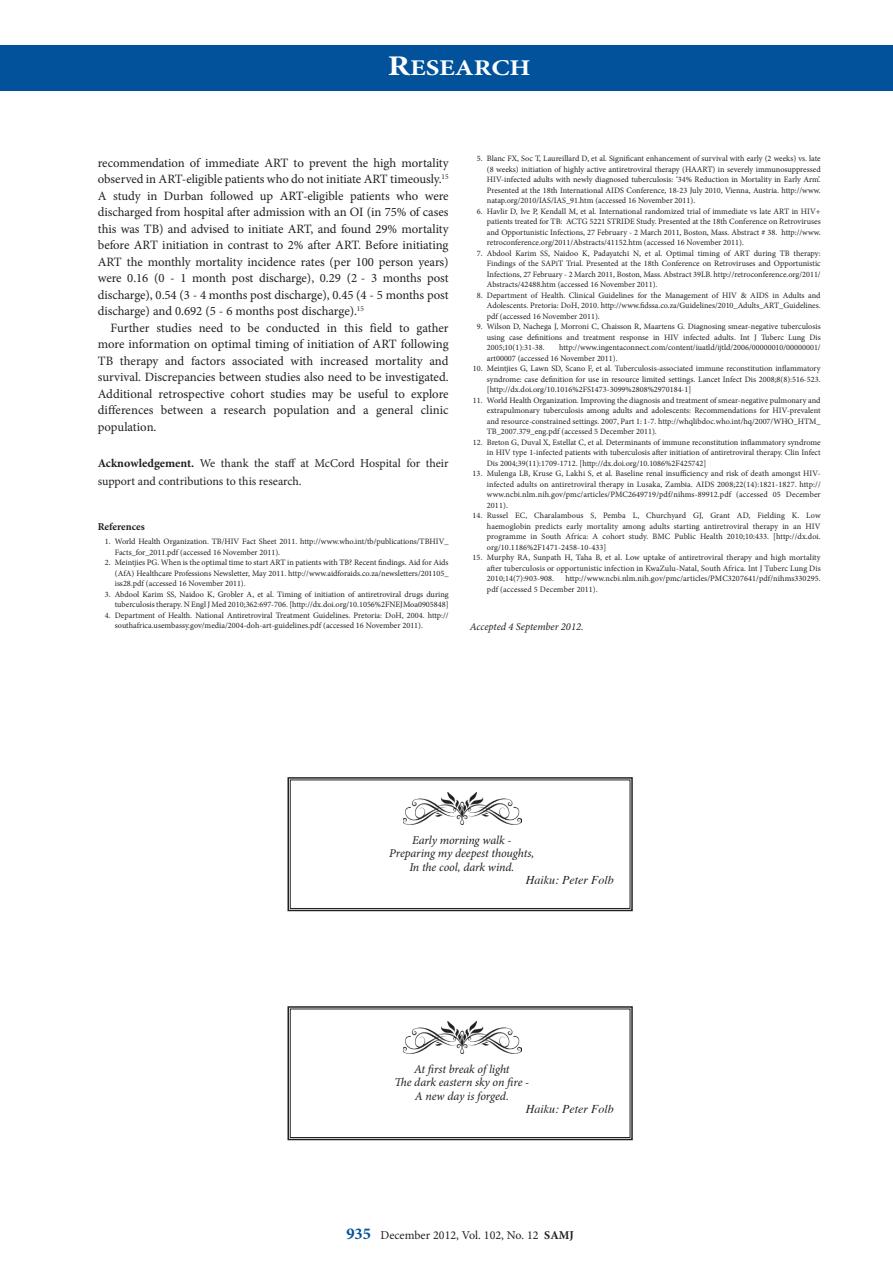
<style>
.page{position:relative;width:893px;height:1263px;background:#fff}
.page>*{position:absolute;margin:0;border:0;box-sizing:border-box;transform-origin:0 0}
.t1{font:700 22.5px "Minion Pro";color:#fff;scale:1.2 1}
.BODY_TEXT_INDENT{font:12.75px/16.5px "Minion Pro";letter-spacing:-.005em;color:#231f20;text-align:justify}
.ACKNOWLEGEMENTS{font:12px/18px "Minion Pro";letter-spacing:-.005em;color:#231f20}
.CAPTIONS{font:italic 12px "Minion Pro";letter-spacing:-.01em;color:#231f20}
.CAPTIONS-2{font:italic 12px "Times";color:#231f20}
.ACCEPTED{font:italic 10.5px "Minion Pro";letter-spacing:-.005em;color:#231f20}
.REFERENCE_HEADING{font:700 10.5px "Minion Pro";letter-spacing:-.005em;color:#231f20}
.t2{font:8.25px/10.5px "Minion Pro";color:#231f20;text-align:justify}
.s1{font-size:28.5px}
.s2{font-weight:700}
.s3{font-weight:700;font-size:16.5px;color:#01529a}
</style>
<div class="page">
<div style="left:0;top:45px;width:893px;height:45px;background:#01529a"></div>
<svg style="left:287px;top:1006px;width:346px;height:135px"></svg>
<div style="left:290px;top:1009px;width:340px;height:129px;border:1px solid #231f20"></div>
<img style="left:403px;top:1021px;width:118px;height:32px">
<svg style="left:287px;top:777px;width:346px;height:135px"></svg>
<div style="left:290px;top:780px;width:340px;height:129px;border:1px solid #231f20"></div>
<img style="left:403px;top:792px;width:118px;height:32px">
<h1 class="t1" style="left:388px;top:52px;width:121px"><span class="s1">R</span>ESEARCH</h1>
<p class="BODY_TEXT_INDENT" style="left:98px;top:154px;width:352px">recommendation of immediate ART to prevent the high mortality observed in ART-eligible patients who do not initiate ART timeously.<sup>15<br></sup>A study in Durban followed up ART-eligible patients who were discharged from hospital after admission with an OI (in 75% of cases this was TB) and advised to initiate ART, and found 29% mortality before ART initiation in contrast to 2% after ART. Before initiating ART the monthly mortality incidence rates (per 100 person years) were 0.16 (0 - 1 month post discharge), 0.29 (2 - 3 months post discharge), 0.54 (3 - 4 months post discharge), 0.45 (4 - 5 months post discharge) and 0.692 (5 - 6 months post discharge).<sup>15</sup></p>
<p class="BODY_TEXT_INDENT" style="left:98px;top:319px;width:352px;text-indent:13px">Further studies need to be conducted in this field to gather more information on optimal timing of initiation of ART following TB therapy and factors associated with increased mortality and survival. Discrepancies between studies also need to be investigated.<br>Additional retrospective cohort studies may be useful to explore differences between a research population and a general clinic population.</p>
<p class="ACKNOWLEGEMENTS" style="left:98px;top:454px;width:352px"><span class="s2">Acknowledgement.</span> We thank the staff at McCord Hospital for their support and contributions to this research.</p>
<h5 class="REFERENCE_HEADING" style="left:98px;top:519px;width:48px">References</h5>
<p class="t2" style="left:115px;top:536px;width:335px;text-indent:-10px">1. World Health Organization. TB/HIV Fact Sheet 2011. http://www.who.int/tb/publications/TBHIV_<br>Facts_for_2011.pdf (accessed 16 November 2011).</p>
<p class="t2" style="left:115px;top:557px;width:335px;text-indent:-10px">2. Meintjies PG. When is the optimal time to start ART in patients with TB? Recent findings. Aid for Aids (AfA) Healthcare Professions Newsletter, May 2011. http://www.aidforaids.co.za/newsletters/201105_ iss28.pdf (accessed 16 November 2011).</p>
<p class="t2" style="left:105px;top:589px;width:345px;text-align:right">3. Abdool Karim SS, Naidoo K, Grobler A, et al. Timing of initiation of antiretroviral drugs during tuberculosis therapy. N Engl J Med 2010;362:697-706. [http://dx.doi.org/10.1056%2FNEJMoa0905848]</p>
<p class="t2" style="left:115px;top:610px;width:335px;text-indent:-10px">4. Department of Health. National Antiretroviral Treatment Guidelines. Pretoria: DoH, 2004. http:// southafrica.usembassy.gov/media/2004-doh-art-guidelines.pdf (accessed 16 November 2011).</p>
<p class="t2" style="left:487px;top:153px;width:335px;text-indent:-10px">5. Blanc FX, Soc T, Laureillard D, et al. Significant enhancement of survival with early (2 weeks) vs. late (8 weeks) initiation of highly active antiretroviral therapy (HAART) in severely immunosuppressed HIV-infected adults with newly diagnosed tuberculosis: ‘34% Reduction in Mortality in Early Arm’.<br>Presented at the 18th International AIDS Conference, 18-23 July 2010, Vienna, Austria. http://www. natap.org/2010/IAS/IAS_91.htm (accessed 16 November 2011).</p>
<p class="t2" style="left:487px;top:206px;width:335px;text-indent:-10px">6. Havlir D, Ive P, Kendall M, et al. International randomized trial of immediate vs late ART in HIV+ patients treated for TB: ACTG 5221 STRIDE Study. Presented at the 18th Conference on Retroviruses and Opportunistic Infections, 27 February - 2 March 2011, Boston, Mass. Abstract # 38. http://www. retroconference.org/2011/Abstracts/41152.htm (accessed 16 November 2011).</p>
<p class="t2" style="left:487px;top:248px;width:335px;text-indent:-10px">7. Abdool Karim SS, Naidoo K, Padayatchi N, et al. Optimal timing of ART during TB therapy:<br>Findings of the SAPiT Trial. Presented at the 18th Conference on Retroviruses and Opportunistic Infections, 27 February - 2 March 2011, Boston, Mass. Abstract 39LB. http://retroconference.org/2011/ Abstracts/42488.htm (accessed 16 November 2011).</p>
<p class="t2" style="left:487px;top:290px;width:335px;text-indent:-10px">8. Department of Health. Clinical Guidelines for the Management of HIV &amp; AIDS in Adults and Adolescents. Pretoria: DoH, 2010. http://www.fidssa.co.za/Guidelines/2010_Adults_ART_Guidelines. pdf (accessed 16 November 2011).</p>
<p class="t2" style="left:487px;top:321px;width:335px;text-indent:-10px">9. Wilson D, Nachega J, Morroni C, Chaisson R, Maartens G. Diagnosing smear-negative tuberculosis using case definitions and treatment response in HIV infected adults. Int J Tuberc Lung Dis 2005;10(1):31-38.</p>
<p class="t2" style="left:487px;top:342px;width:335px;text-indent:72px">http://www.ingentaconnect.com/content/iuatld/ijtld/2006/00000010/00000001/ art00007 (accessed 16 November 2011).</p>
<p class="t2" style="left:487px;top:363px;width:335px;text-indent:-14px">10. Meintjies G, Lawn SD, Scano F, et al. Tuberculosis-associated immune reconstitution inflammatory syndrome: case definition for use in resource limited settings. Lancet Infect Dis 2008;8(8):516-523. [http://dx.doi.org/10.1016%2FS1473-3099%2808%2970184-1]</p>
<p class="t2" style="left:487px;top:395px;width:335px;text-indent:-14px">11. World Health Organization. Improving the diagnosis and treatment of smear-negative pulmonary and extrapulmonary tuberculosis among adults and adolescents: Recommendations for HIV-prevalent and resource-constrained settings. 2007, Part 1: 1-7. http://whqlibdoc.who.int/hq/2007/WHO_HTM_ TB_2007.379_eng.pdf (accessed 5 December 2011).</p>
<p class="t2" style="left:487px;top:437px;width:335px;text-indent:-14px">12. Breton G, Duval X, Estellat C, et al. Determinants of immune reconstitution inflammatory syndrome in HIV type 1-infected patients with tuberculosis after initiation of antiretroviral therapy. Clin Infect Dis 2004;39(11):1709-1712. [http://dx.doi.org/10.1086%2F425742]</p>
<p class="t2" style="left:487px;top:468px;width:335px;text-indent:-14px">13. Mulenga LB, Kruse G, Lakhi S, et al. Baseline renal insufficiency and risk of death amongst HIV&shy;infected adults on antiretroviral therapy in Lusaka, Zambia. AIDS 2008;22(14):1821-1827. http:// www.ncbi.nlm.nih.gov/pmc/articles/PMC2649719/pdf/nihms-89912.pdf (accessed 05 December 2011).</p>
<p class="t2" style="left:487px;top:510px;width:335px;text-indent:-14px">14. Russel EC, Charalambous S, Pemba L, Churchyard GJ, Grant AD, Fielding K. Low haemoglobin predicts early mortality among adults starting antiretroviral therapy in an HIV programme in South Africa: A cohort study. BMC Public Health 2010;10:433. [http://dx.doi. org/10.1186%2F1471-2458-10-433]</p>
<p class="t2" style="left:487px;top:552px;width:335px;text-indent:-14px">15. Murphy RA, Sunpath H, Taha B, et al. Low uptake of antiretroviral therapy and high mortality after tuberculosis or opportunistic infection in KwaZulu-Natal, South Africa. Int J Tuberc Lung Dis 2010;14(7):903-908.</p>
<p class="t2" style="left:487px;top:573px;width:335px;text-indent:78px">http://www.ncbi.nlm.nih.gov/pmc/articles/PMC3207641/pdf/nihms330295. pdf (accessed 5 December 2011).</p>
<p class="ACCEPTED" style="left:470px;top:619px;width:115px">Accepted 4 September 2012.</p>
<p class="CAPTIONS" style="left:412px;top:832px;width:101px">Early morning walk -</p>
<p class="CAPTIONS" style="left:389px;top:845px;width:147px">Preparing my deepest thoughts,</p>
<p class="CAPTIONS" style="left:409px;top:859px;width:106px">In the cool, dark wind.</p>
<p class="CAPTIONS-2" style="left:526px;top:870px;width:89px">Haiku: Peter Folb</p>
<p class="CAPTIONS" style="left:414px;top:1061px;width:97px">At first break of light</p>
<p class="CAPTIONS" style="left:394px;top:1074px;width:136px">The dark eastern sky on fire -</p>
<p class="CAPTIONS" style="left:415px;top:1088px;width:96px">A new day is forged.</p>
<p class="CAPTIONS-2" style="left:526px;top:1099px;width:89px">Haiku: Peter Folb</p>
<h3 class="ACKNOWLEGEMENTS" style="left:346px;top:1226px;width:229px"><span class="s3">935</span> December 2012, Vol. 102, No. 12 <span class="s2">SAMJ</span></h3>
</div>
